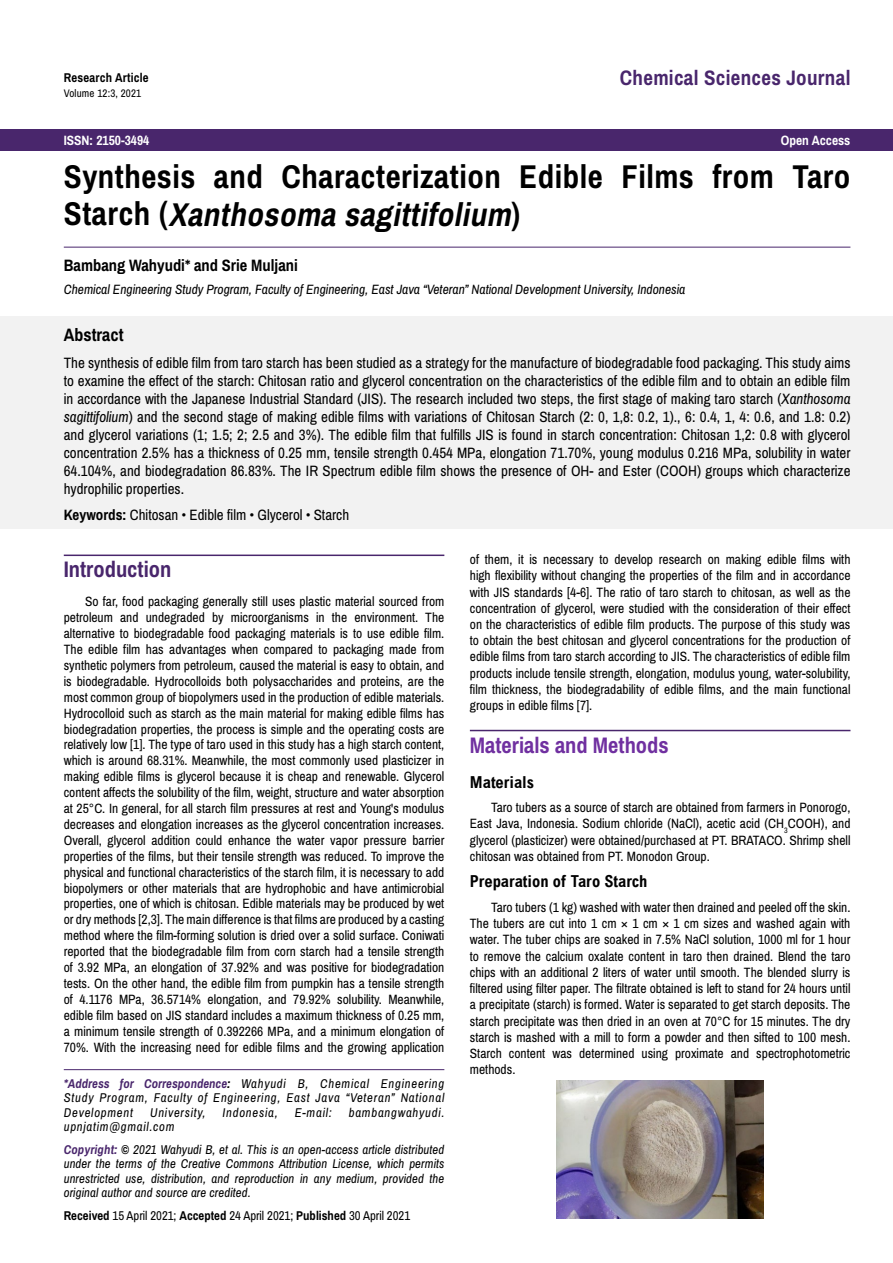
<style>
.page{position:relative;width:893px;height:1263px;background:#fff}
.page>*{position:absolute;margin:0;border:0;box-sizing:border-box;transform-origin:0 0}
.t1{font:700 33px/37.5px "Archivo Narrow";letter-spacing:.015em;color:#000}
.t2{font:700 22.5px "Archivo Narrow";color:#7030a0}
.t3{font:700 22.5px "Archivo Narrow";color:#49266c}
.t4{font:700 21px "Archivo Narrow";letter-spacing:.015em;color:#49266c}
.t5{font:700 18px "Archivo Narrow";color:#000}
.t6{font:700 condensed 16.5px "Arial";color:#000}
.t7{font:700 16.5px "Archivo Narrow";color:#000}
.t8{font:15px/18px "Archivo Narrow";color:#000;text-align:justify}
.t9{font:13.5px/15.9px "Archivo Narrow";color:#000;text-align:justify}
.t10{font:italic 13.5px "Archivo Narrow";color:#000}
.t11{font:700 13.5px "Archivo Narrow";color:#fff}
.t12{font:italic 12.75px/14.4px "Archivo Narrow";letter-spacing:.06em;color:#000;text-align:justify}
.t13{font:italic 12.75px/23px "Archivo Narrow";letter-spacing:.01em;color:#000}
.t14{font:12.75px "Archivo Narrow";color:#000}
.t15{font:700 12.75px "Archivo Narrow";letter-spacing:.015em;color:#000}
.t16{font:10.95px "Archivo Narrow";letter-spacing:.015em;color:#000}
.s1{font-style:italic}
.s2{font-weight:700}
.s3{font-weight:700;color:#49266c}
</style>
<div class="page">
<div style="left:0;top:129px;width:893px;height:21px;background:#49266c"></div>
<hr style="left:64px;top:1069px;width:380px;height:1px;background:#49266c">
<hr style="left:64px;top:247px;width:786px;height:1px;background:#49266c">
<div style="left:0;top:316px;width:893px;height:213px;background:#f2f2f2"></div>
<hr style="left:64px;top:554px;width:380px;height:2px;background:#49266c">
<hr style="left:470px;top:730px;width:380px;height:1px;background:#49266c">
<img style="left:556px;top:1081px;width:208px;height:138px">
<p class="t15" style="left:64px;top:70px;width:87px">Research Article</p>
<h3 class="t4" style="left:620px;top:65px;width:232px">Chemical Sciences Journal</h3>
<p class="t16" style="left:64px;top:86px;width:79px">Volume 12:3, 2021</p>
<p class="t11" style="left:64px;top:133px;width:87px">ISSN: 2150-3494</p>
<p class="t11" style="left:781px;top:133px;width:71px">Open Access</p>
<h1 class="t1" style="left:64px;top:158px;width:788px">Synthesis and Characterization Edible Films from Taro<br>S t a r c h ( <span class="s1">Xanthosoma sagittifolium</span>)</h1>
<p class="t7" style="left:64px;top:256px;width:236px">Bambang Wahyudi* and Srie Muljani</p>
<p class="t10" style="left:64px;top:282px;width:623px">Chemical Engineering Study Program, Faculty of Engineering, East Java “Veteran” National Development University, Indonesia</p>
<h3 class="t5" style="left:64px;top:324px;width:61px">Abstract</h3>
<p class="t8" style="left:64px;top:354px;width:788px">The synthesis of edible film from taro starch has been studied as a strategy for the manufacture of biodegradable food packaging. This study aims to examine the effect of the starch: Chitosan ratio and glycerol concentration on the characteristics of the edible film and to obtain an edible film in accordance with the Japanese Industrial Standard (JIS). The research included two steps, the first stage of making taro starch (<span class="s1">Xanthosoma sagittifolium</span>) and the second stage of making edible films with variations of Chitosan Starch (2: 0, 1,8: 0.2, 1)., 6: 0.4, 1, 4: 0.6, and 1.8: 0.2) and glycerol variations (1; 1.5; 2; 2.5 and 3%). The edible film that fulfills JIS is found in starch concentration: Chitosan 1,2: 0.8 with glycerol concentration 2.5% has a thickness of 0.25 mm, tensile strength 0.454 MPa, elongation 71.70%, young modulus 0.216 MPa, solubility in water 64.104%, and biodegradation 86.83%. The IR Spectrum edible film shows the presence of OH- and Ester (COOH) groups which characterize hydrophilic properties.</p>
<p class="t8" style="left:64px;top:506px;width:287px"><span class="s2">Keywords:</span> Chitosan • Edible film • Glycerol • Starch</p>
<h2 class="t3" style="left:64px;top:556px;width:109px">Introduction</h2>
<p class="t9" style="left:64px;top:594px;width:382px;text-indent:21px">So far, food packaging generally still uses plastic material sourced from petroleum and undegraded by microorganisms in the environment. The alternative to biodegradable food packaging materials is to use edible film.<br>The edible film has advantages when compared to packaging made from synthetic polymers from petroleum, caused the material is easy to obtain, and is biodegradable. Hydrocolloids both polysaccharides and proteins, are the most common group of biopolymers used in the production of edible materials.<br>Hydrocolloid such as starch as the main material for making edible films has biodegradation properties, the process is simple and the operating costs are relatively low [1]. The type of taro used in this study has a high starch content, which is around 68.31%. Meanwhile, the most commonly used plasticizer in making edible films is glycerol because it is cheap and renewable. Glycerol content affects the solubility of the film, weight, structure and water absorption at 25°C. In general, for all starch film pressures at rest and Young's modulus decreases and elongation increases as the glycerol concentration increases.<br>Overall, glycerol addition could enhance the water vapor pressure barrier properties of the films, but their tensile strength was reduced. To improve the physical and functional characteristics of the starch film, it is necessary to add biopolymers or other materials that are hydrophobic and have antimicrobial properties, one of which is chitosan. Edible materials may be produced by wet or dry methods [2,3]. The main difference is that films are produced by a casting method where the film-forming solution is dried over a solid surface. Coniwati reported that the biodegradable film from corn starch had a tensile strength of 3.92 MPa, an elongation of 37.92% and was positive for biodegradation tests. On the other hand, the edible film from pumpkin has a tensile strength of 4.1176 MPa, 36.5714% elongation, and 79.92% solubility. Meanwhile, edible film based on JIS standard includes a maximum thickness of 0.25 mm, a minimum tensile strength of 0.392266 MPa, and a minimum elongation of 70%. With the increasing need for edible films and the growing application</p>
<p class="t9" style="left:470px;top:552px;width:382px">of them, it is necessary to develop research on making edible films with high flexibility without changing the properties of the film and in accordance with JIS standards [4-6]. The ratio of taro starch to chitosan, as well as the concentration of glycerol, were studied with the consideration of their effect on the characteristics of edible film products. The purpose of this study was to obtain the best chitosan and glycerol concentrations for the production of edible films from taro starch according to JIS. The characteristics of edible film products include tensile strength, elongation, modulus young, water-solubility, film thickness, the biodegradability of edible films, and the main functional groups in edible films [7].</p>
<h2 class="t2" style="left:470px;top:731px;width:200px">Materials and Methods</h2>
<p class="t6" style="left:470px;top:772px;width:66px">Materials</p>
<p class="t9" style="left:470px;top:800px;width:382px;text-indent:21px">Taro tubers as a source of starch are obtained from farmers in Ponorogo, East Java, Indonesia. Sodium chloride (NaCl), acetic acid (CH<sub>3</sub>COOH), and glycerol (plasticizer) were obtained/purchased at PT. BRATACO. Shrimp shell chitosan was obtained from PT. Monodon Group.</p>
<p class="t6" style="left:470px;top:872px;width:179px">Preparation of Taro Starch</p>
<p class="t9" style="left:470px;top:899px;width:382px;text-indent:21px">Taro tubers (1 kg) washed with water then drained and peeled off the skin.<br>The tubers are cut into 1 cm × 1 cm × 1 cm sizes and washed again with water. The tuber chips are soaked in 7.5% NaCl solution, 1000 ml for 1 hour to remove the calcium oxalate content in taro then drained. Blend the taro chips with an additional 2 liters of water until smooth. The blended slurry is filtered using filter paper. The filtrate obtained is left to stand for 24 hours until a precipitate (starch) is formed. Water is separated to get starch deposits. The starch precipitate was then dried in an oven at 70°C for 15 minutes. The dry starch is mashed with a mill to form a powder and then sifted to 100 mesh.<br>Starch content was determined using proximate and spectrophotometric methods.</p>
<p class="t12" style="left:64px;top:1076px;width:382px"><span class="s3">*Address for Correspondence</span><span class="s2">:</span> Wahyudi B, Chemical Engineering Study Program, Faculty of Engineering, East Java “Veteran” National Development</p>
<p class="t12" style="left:150px;top:1105px;width:57px">University,</p>
<p class="t12" style="left:223px;top:1105px;width:57px">Indonesia,</p>
<p class="t12" style="left:295px;top:1105px;width:39px">E-mail:</p>
<p class="t12" style="left:349px;top:1105px;width:97px">bambangwahyudi.</p>
<p class="t13" style="left:64px;top:1115px;width:382px">upnjatim@gmail.com<br><span class="s3">Copyright:</span> <span class="s2">©</span> 2021 Wahyudi B, et al. This is an open-access article distributed</p>
<p class="t12" style="left:64px;top:1157px;width:382px">under the terms of the Creative Commons Attribution License, which permits unrestricted use, distribution, and reproduction in any medium, provided the original author and source are credited.</p>
<p class="t14" style="left:64px;top:1208px;width:348px"><span class="s2">Received</span> 15 April 2021; <span class="s2">Accepted</span> 24 April 2021; <span class="s2">Published</span> 30 April 2021</p>
</div>
